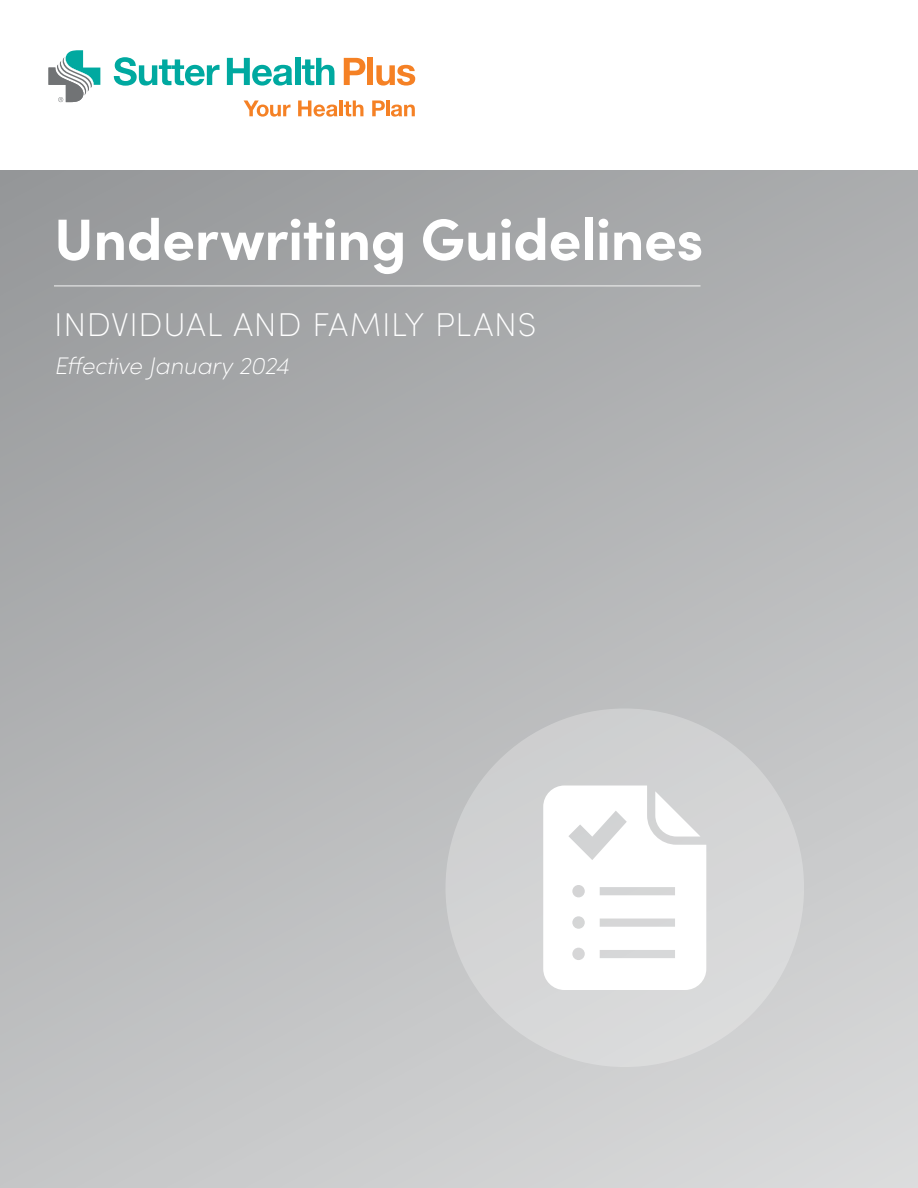
<style>
.page{position:relative;width:918px;height:1188px;background:#fff}
.page>*{position:absolute;margin:0;border:0;box-sizing:border-box;transform-origin:0 0}
.t1{font:700 58.5px "Sofia Pro";letter-spacing:-.01em;color:#fff}
.t2{font:200 33px "Sofia Pro";letter-spacing:.02em;color:#fff}
.t3{font:italic 200 24px "Sofia Pro";letter-spacing:-.005em;color:#fff}
</style>
<div class="page">
<div style="left:0;top:170px;width:918px;height:1018px;background:linear-gradient(to bottom,#a0a1a3,#cfd0d0)"></div>
<svg style="left:49px;top:50px;width:51px;height:52px"></svg>
<svg style="left:114px;top:57px;width:106px;height:29px"></svg>
<svg style="left:227px;top:58px;width:65px;height:28px"></svg>
<div style="left:295px;top:58px;width:5px;height:27px;background:#00a9a0"></div>
<svg style="left:302px;top:58px;width:32px;height:27px"></svg>
<svg style="left:344px;top:58px;width:21px;height:27px"></svg>
<div style="left:368px;top:58px;width:5px;height:27px;background:#f58125"></div>
<svg style="left:376px;top:65px;width:39px;height:21px"></svg>
<svg style="left:244px;top:101px;width:47px;height:16px"></svg>
<svg style="left:298px;top:101px;width:39px;height:16px"></svg>
<hr style="left:339px;top:101px;width:4px;height:15px;background:#f58125">
<svg style="left:344px;top:101px;width:19px;height:15px"></svg>
<svg style="left:372px;top:101px;width:13px;height:15px"></svg>
<hr style="left:386px;top:101px;width:3px;height:15px;background:#f58125">
<svg style="left:391px;top:105px;width:24px;height:12px"></svg>
<div style="left:445px;top:708px;width:359px;height:359px;background:#d4d5d6;border-radius:50%"></div>
<svg style="left:543px;top:786px;width:163px;height:204px"></svg>
<hr style="left:54px;top:285px;width:647px;height:2px;background:#fff">
<h1 class="t1" style="left:54px;top:194px;width:651px">Underwriting Guidelines</h1>
<p class="t2" style="left:54px;top:301px;width:484px">INDVIDUAL AND FAMILY PLANS</p>
<p class="t3" style="left:54px;top:349px;width:236px">Effective January 2024</p>
</div>
